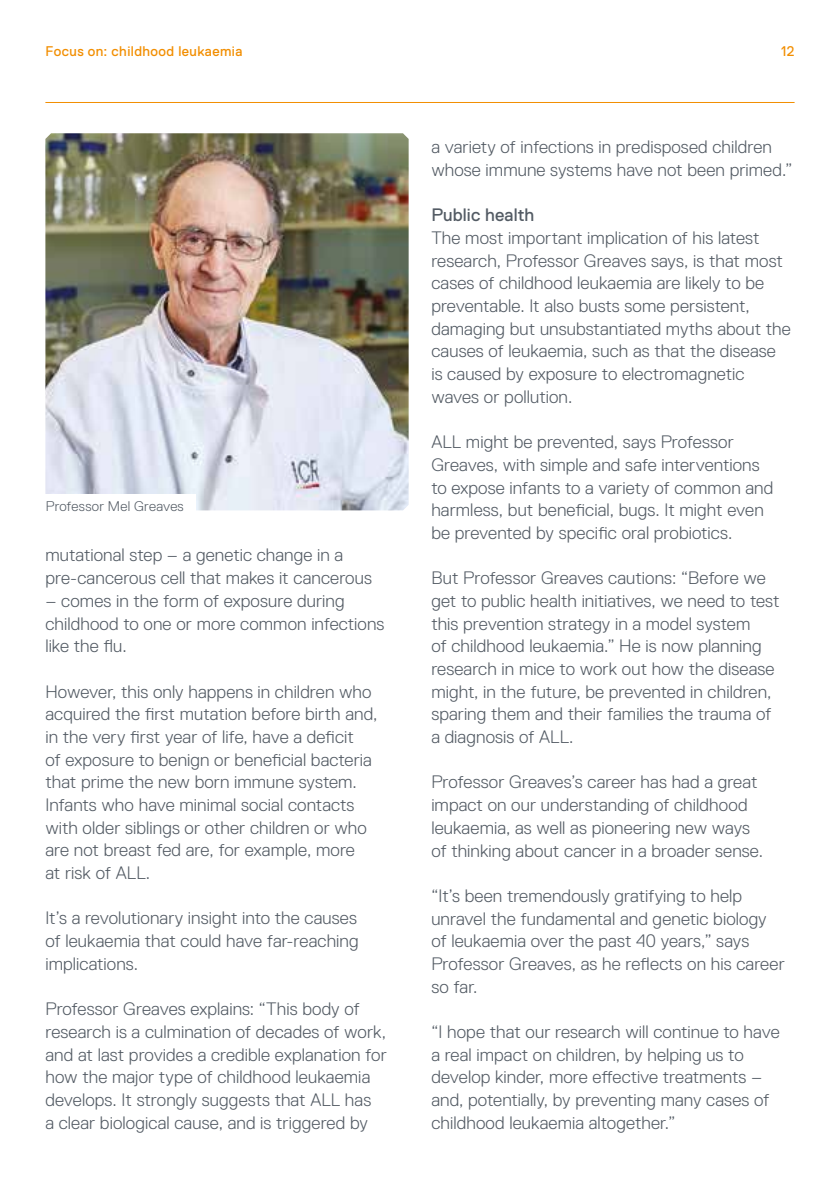
<style>
.page{position:relative;width:840px;height:1191px;background:#fff}
.page>*{position:absolute;margin:0;border:0;box-sizing:border-box;transform-origin:0 0}
.t1{font:300 18px/22.6px "Replica Pro";letter-spacing:.005em;color:#535b64}
.t2{font:18px "Replica Pro";letter-spacing:.005em;color:#535b64}
.t3{font:14px "Replica Pro";letter-spacing:.03em;color:#f28e00}
.t4{font:300 14px "Replica Pro";letter-spacing:.02em;color:#535b64}
</style>
<div class="page">
<hr style="left:45px;top:102px;width:749px;height:1px;background:#f28e00">
<img style="left:45px;top:133px;width:363px;height:377px">
<div style="left:44px;top:494px;width:152px;height:22px;background:#fff"></div>
<p class="t3" style="left:45px;top:44px;width:198px">Focus on: childhood leukaemia</p>
<p class="t3" style="left:780px;top:44px;width:15px">12</p>
<p class="t4" style="left:46px;top:498px;width:139px">Professor Mel Greaves</p>
<p class="t1" style="left:45px;top:544px;width:328px">mutational step – a genetic change in a pre-cancerous cell that makes it cancerous</p>
<p class="t1" style="left:45px;top:589px;width:340px">– comes in the form of exposure during childhood to one or more common infections like the flu.</p>
<p class="t1" style="left:45px;top:680px;width:333px">However, this only happens in children who acquired the first mutation before birth and, in the very first year of life, have a deficit<br>of exposure to benign or beneficial bacteria that prime the new born immune system.<br>Infants who have minimal social contacts with older siblings or other children or who are not breast fed are, for example, more<br>at risk of ALL.</p>
<p class="t1" style="left:45px;top:907px;width:314px;text-align:justify">It’s a revolutionary insight into the causes of leukaemia that could have far-reaching implications.</p>
<p class="t1" style="left:45px;top:997px;width:343px">Professor Greaves explains: “This body of research is a culmination of decades of work, and at last provides a credible explanation for how the major type of childhood leukaemia develops. It strongly suggests that ALL has<br>a clear biological cause, and is triggered by</p>
<p class="t1" style="left:431px;top:136px;width:362px">a variety of infections in predisposed children whose immune systems have not been primed.”</p>
<p class="t2" style="left:431px;top:205px;width:104px">Public health</p>
<p class="t1" style="left:431px;top:226px;width:361px">The most important implication of his latest research, Professor Greaves says, is that most cases of childhood leukaemia are likely to be preventable. It also busts some persistent, damaging but unsubstantiated myths about the causes of leukaemia, such as that the disease is caused by exposure to electromagnetic waves or pollution.</p>
<p class="t1" style="left:431px;top:431px;width:343px">ALL might be prevented, says Professor Greaves, with simple and safe interventions to expose infants to a variety of common and harmless, but beneficial, bugs. It might even be prevented by specific oral probiotics.</p>
<p class="t1" style="left:431px;top:567px;width:349px">But Professor Greaves cautions: “Before we get to public health initiatives, we need to test this prevention strategy in a model system<br>of childhood leukaemia.” He is now planning research in mice to work out how the disease might, in the future, be prevented in children, sparing them and their families the trauma of a diagnosis of ALL.</p>
<p class="t1" style="left:431px;top:771px;width:333px">Professor Greaves’s career has had a great impact on our understanding of childhood leukaemia, as well as pioneering new ways of thinking about cancer in a broader sense.</p>
<p class="t1" style="left:431px;top:884px;width:355px">“It’s been tremendously gratifying to help unravel the fundamental and genetic biology of leukaemia over the past 40 years,” says Professor Greaves, as he reflects on his career so far.</p>
<p class="t1" style="left:431px;top:1020px;width:349px">“I hope that our research will continue to have a real impact on children, by helping us to develop kinder, more effective treatments – and, potentially, by preventing many cases of childhood leukaemia altogether.”</p>
</div>
